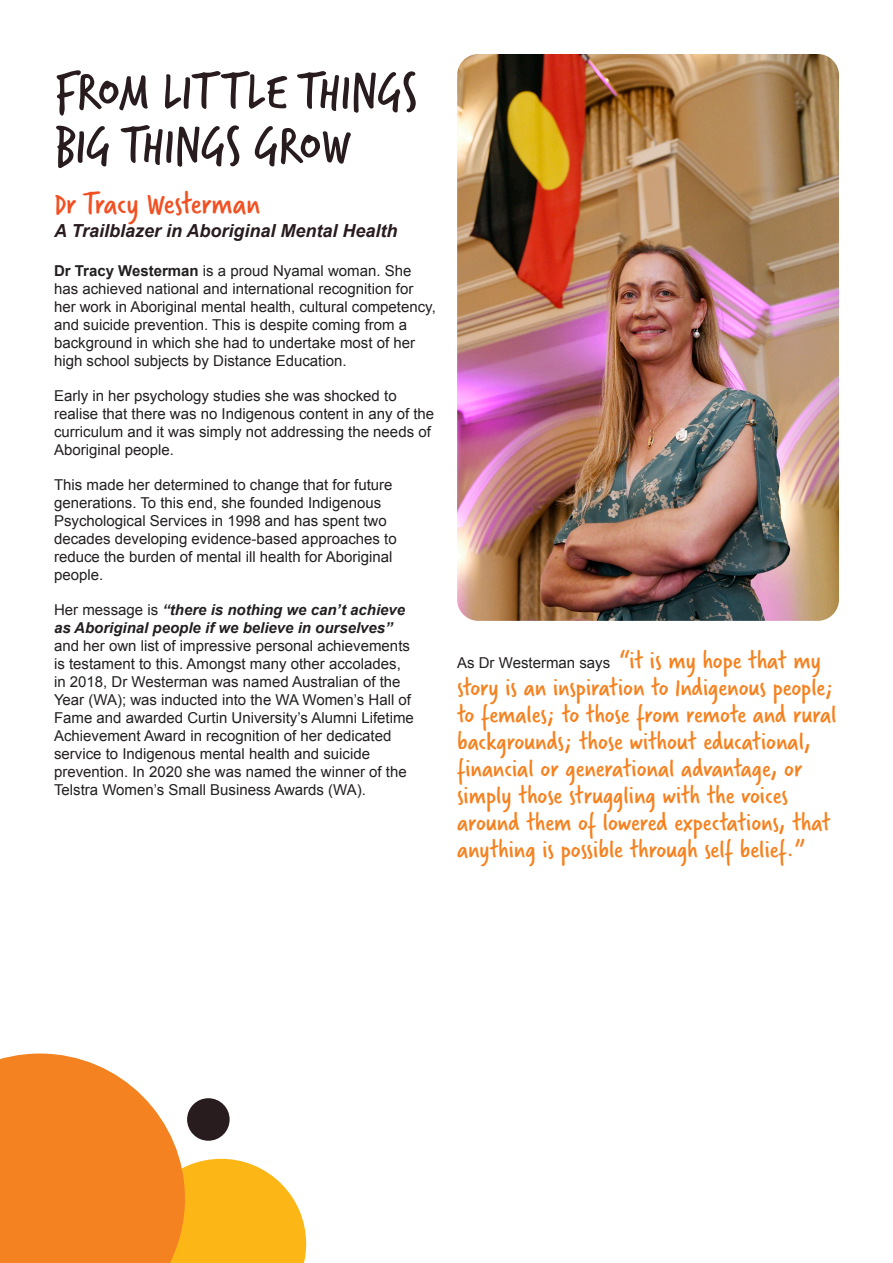
<style>
.page{position:relative;width:893px;height:1263px;background:#fff}
.page>*{position:absolute;margin:0;border:0;box-sizing:border-box;transform-origin:0 0}
.t1{font:54px/54px "Verveine W01";color:#281c1e}
.t2{font:33px "Verveine W01";letter-spacing:-.01em;color:#f15122}
.t3{font:27px/27px "Verveine W01";color:#f58220}
.t4{font:italic 700 18px "Arial";color:#281c1e}
.t5{font:15px/18px "Arial";color:#231f20}
.s1{font-weight:700}
.s2{font-weight:700;font-style:italic}
.s3{font-family:"Verveine W01";font-size:27px;color:#f58220}
</style>
<div class="page">
<img style="left:457px;top:54px;width:382px;height:567px">
<svg style="left:0;top:1053px;width:306px;height:210px"></svg>
<div style="left:187px;top:1098px;width:43px;height:43px;background:#281c1e;border-radius:50%"></div>
<p class="t1" style="left:54px;top:64px;width:365px">FROM LITTLE THINGS<br>BIG THINGS GROW</p>
<p class="t2" style="left:54px;top:182px;width:208px">Dr Tracy Westerman</p>
<p class="t4" style="left:54px;top:219px;width:345px">A Trailblazer in Aboriginal Mental Health</p>
<p class="t5" style="left:54px;top:262px;width:383px"><span class="s1">Dr Tracy Westerman</span> is a proud Nyamal woman. She has achieved national and international recognition for her work in Aboriginal mental health, cultural competency, and suicide prevention. This is despite coming from a background in which she had to undertake most of her high school subjects by Distance Education.</p>
<p class="t5" style="left:54px;top:387px;width:382px">Early in her psychology studies she was shocked to realise that there was no Indigenous content in any of the curriculum and it was simply not addressing the needs of Aboriginal people.</p>
<p class="t5" style="left:54px;top:476px;width:344px">This made her determined to change that for future generations. To this end, she founded Indigenous Psychological Services in 1998 and has spent two decades developing evidence-based approaches to reduce the burden of mental ill health for Aboriginal people.</p>
<p class="t5" style="left:54px;top:601px;width:361px">Her message is <span class="s2">“there is nothing we can’t achieve as Aboriginal people if we believe in ourselves” </span>and her own list of impressive personal achievements is testament to this. Amongst many other accolades, in 2018, Dr Westerman was named Australian of the Year (WA); was inducted into the WA Women’s Hall of Fame and awarded Curtin University’s Alumni Lifetime Achievement Award in recognition of her dedicated service to Indigenous mental health and suicide prevention. In 2020 she was named the winner of the Telstra Women’s Small Business Awards (WA).</p>
<p class="t5" style="left:457px;top:654px;width:365px">As Dr Westerman says <span class="s3">“it is my hope that my</span></p>
<p class="t3" style="left:457px;top:674px;width:381px">story is an inspiration to Indigenous people; to females; to those from remote and rural backgrounds; those without educational, financial or generational advantage, or simply those struggling with the voices around them of lowered expectations, that anything is possible through self belief.”</p>
</div>
